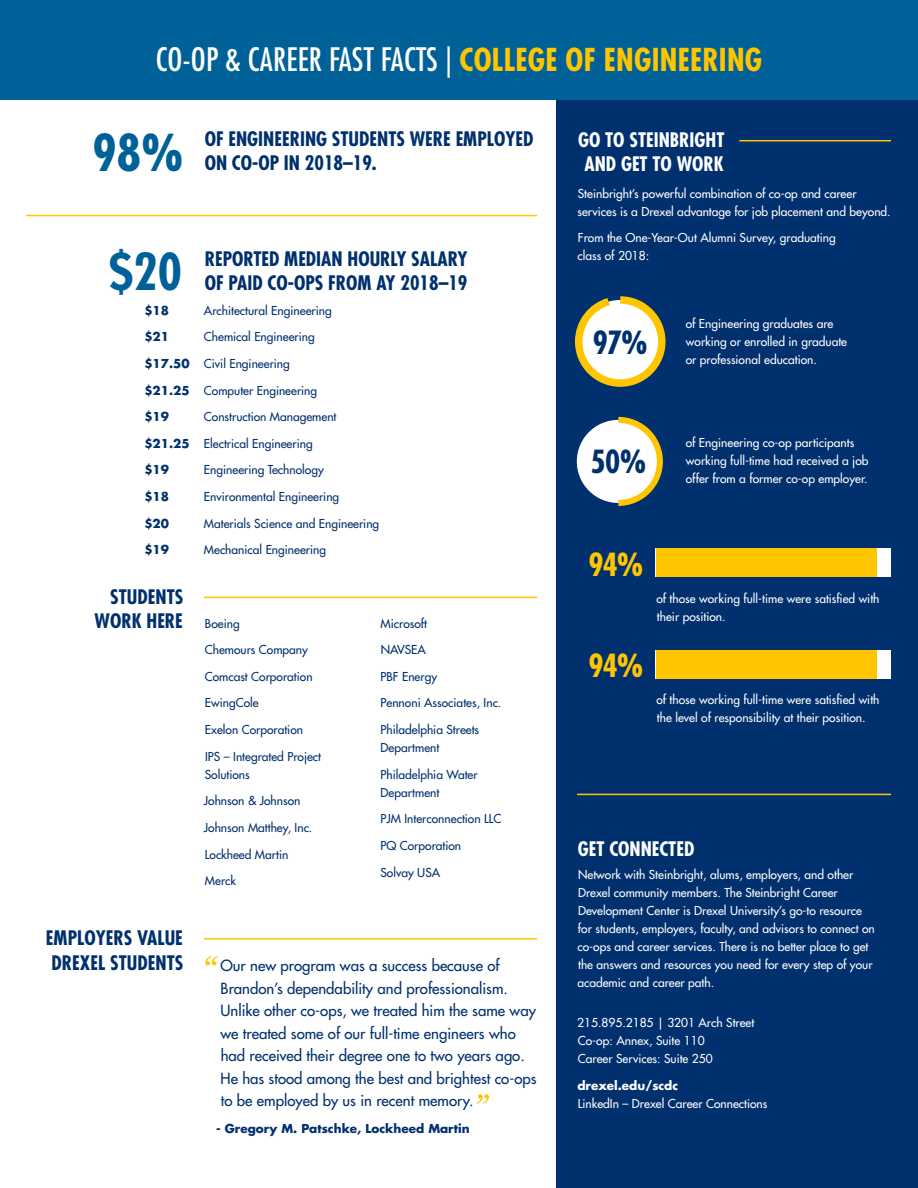
<style>
.page{position:relative;width:918px;height:1188px;background:#fff}
.page>*{position:absolute;margin:0;border:0;box-sizing:border-box;transform-origin:0 0}
.big_number{font:700 condensed 49.5px "Futura Std";color:#006198}
.t1{font:condensed 31.5px "Futura Std";letter-spacing:.01em;color:#fff}
.graph_number{font:700 condensed 31.05px "Futura Std";color:#00306d}
.graph_number-2{font:700 condensed 31.05px "Futura Std";color:#ffc500}
.subhead{font:700 condensed 19.5px/24px "Futura Std";color:#00306d}
.subhead-2{font:700 condensed 19.5px/24px "Futura Std";color:#fff;text-align:center}
.body{font:500 15px/22.5px "Futura Std";color:#00306d}
.body-2{font:500 12px/18px "Futura Std";color:#fff}
.body-3{font:500 12px/18px "Futura Std";color:#00306d}
.body-4{font:700 12px "Futura Std";color:#00306d}
.s1{font-weight:700;font-size:30.75px;color:#ffc500}
.s2{font-weight:700}
</style>
<div class="page">
<div style="left:557px;top:0;width:361px;height:1188px;background:#00306d"></div>
<div style="left:0;top:0;width:918px;height:100px;background:#006198"></div>
<div style="left:577px;top:420px;width:83px;height:83px;background:#fff;border-radius:50%"></div>
<hr style="left:577px;top:794px;width:314px;height:1px;background:#ffc500">
<hr style="left:739px;top:140px;width:152px;height:1px;background:#ffc500">
<div style="left:656px;top:650px;width:235px;height:29px;background:#fff"></div>
<div style="left:656px;top:650px;width:220px;height:29px;background:#ffc500"></div>
<div style="left:655px;top:549px;width:235px;height:28px;background:#fff"></div>
<div style="left:656px;top:548px;width:220px;height:29px;background:#ffc500"></div>
<svg style="left:205px;top:956px;width:13px;height:9px"></svg>
<svg style="left:477px;top:1094px;width:12px;height:10px"></svg>
<hr style="left:204px;top:597px;width:333px;height:1px;background:#ffc500">
<hr style="left:204px;top:938px;width:333px;height:2px;background:#ffc500">
<hr style="left:26px;top:215px;width:511px;height:1px;background:#ffc500">
<svg style="left:612px;top:416px;width:51px;height:90px"></svg>
<svg style="left:575px;top:296px;width:91px;height:91px"></svg>
<p class="t1" style="left:156px;top:40px;width:608px">CO-OP &amp; CAREER FAST FACTS | <span class="s1">COLLEGE OF ENGINEERING</span></p>
<p class="big_number" style="left:93px;top:122px;width:92px">98%</p>
<p class="subhead" style="left:205px;top:127px;width:330px">OF ENGINEERING STUDENTS WERE EMPLOYED<br>ON CO-OP IN 2018–19.</p>
<p class="big_number" style="left:109px;top:241px;width:74px">$20</p>
<p class="subhead" style="left:205px;top:247px;width:264px">REPORTED MEDIAN HOURLY SALARY<br>OF PAID CO-OPS FROM AY 2018–19</p>
<p class="body-4" style="left:144px;top:302px;width:26px">$18</p>
<p class="body-3" style="left:204px;top:301px;width:129px">Architectural Engineering</p>
<p class="body-4" style="left:144px;top:329px;width:26px">$21</p>
<p class="body-3" style="left:204px;top:328px;width:112px">Chemical Engineering</p>
<p class="body-3" style="left:144px;top:355px;width:147px"><span class="s2">$17.50</span> Civil Engineering</p>
<p class="body-3" style="left:144px;top:381px;width:174px"><span class="s2">$21.25</span> Computer Engineering</p>
<p class="body-4" style="left:144px;top:409px;width:26px">$19</p>
<p class="body-3" style="left:204px;top:408px;width:134px">Construction Management</p>
<p class="body-3" style="left:144px;top:434px;width:170px"><span class="s2">$21.25</span> Electrical Engineering</p>
<p class="body-4" style="left:144px;top:462px;width:26px">$19</p>
<p class="body-3" style="left:204px;top:461px;width:121px">Engineering Technology</p>
<p class="body-4" style="left:144px;top:489px;width:26px">$18</p>
<p class="body-3" style="left:204px;top:488px;width:137px">Environmental Engineering</p>
<p class="body-4" style="left:144px;top:515px;width:26px">$20</p>
<p class="body-3" style="left:204px;top:514px;width:177px">Materials Science and Engineering</p>
<p class="body-4" style="left:144px;top:542px;width:26px">$19</p>
<p class="body-3" style="left:204px;top:541px;width:124px">Mechanical Engineering</p>
<p class="subhead" style="left:95px;top:585px;width:90px;text-align:right">STUDENTS<br>WORK HERE</p>
<p class="subhead" style="left:46px;top:926px;width:139px">EMPLOYERS VALUE<br>DREXEL STUDENTS</p>
<p class="body-3" style="left:205px;top:614px;width:36px">Boeing</p>
<p class="body-3" style="left:205px;top:641px;width:105px">Chemours Company</p>
<p class="body-3" style="left:205px;top:667px;width:109px">Comcast Corporation</p>
<p class="body-3" style="left:205px;top:694px;width:55px">EwingCole</p>
<p class="body-3" style="left:205px;top:721px;width:100px">Exelon Corporation</p>
<p class="body-3" style="left:205px;top:747px;width:118px">IPS – Integrated Project<br>Solutions</p>
<p class="body-3" style="left:204px;top:792px;width:98px">Johnson &amp; Johnson</p>
<p class="body-3" style="left:204px;top:819px;width:110px">Johnson Matthey, Inc.</p>
<p class="body-3" style="left:205px;top:845px;width:85px">Lockheed Martin</p>
<p class="body-3" style="left:205px;top:872px;width:33px">Merck</p>
<p class="body-3" style="left:381px;top:614px;width:48px">Microsoft</p>
<p class="body-3" style="left:381px;top:641px;width:47px">NAVSEA</p>
<p class="body-3" style="left:381px;top:667px;width:58px">PBF Energy</p>
<p class="body-3" style="left:381px;top:694px;width:122px">Pennoni Associates, Inc.</p>
<p class="body-3" style="left:381px;top:721px;width:100px">Philadelphia Streets<br>Department</p>
<p class="body-3" style="left:381px;top:765px;width:99px">Philadelphia Water<br>Department</p>
<p class="body-3" style="left:381px;top:810px;width:122px">PJM Interconnection LLC</p>
<p class="body-3" style="left:381px;top:837px;width:82px">PQ Corporation</p>
<p class="body-3" style="left:380px;top:863px;width:61px">Solvay USA</p>
<p class="body" style="left:220px;top:955px;width:318px">Our new program was a success because of Brandon’s dependability and professionalism.<br>Unlike other co-ops, we treated him the same way we treated some of our full-time engineers who had received their degree one to two years ago.<br>He has stood among the best and brightest co-ops to be employed by us in recent memory.</p>
<p class="body-4" style="left:216px;top:1121px;width:255px">- Gregory M. Patschke, Lockheed Martin</p>
<p class="subhead-2" style="left:578px;top:128px;width:148px">GO TO STEINBRIGHT<br>AND GET TO WORK</p>
<p class="body-2" style="left:577px;top:184px;width:315px">Steinbright’s powerful combination of co-op and career services is a Drexel advantage for job placement and beyond.</p>
<p class="body-2" style="left:578px;top:229px;width:260px">From the One-Year-Out Alumni Survey, graduating class of 2018:</p>
<p class="graph_number" style="left:593px;top:323px;width:57px">97%</p>
<p class="body-2" style="left:686px;top:315px;width:163px">of Engineering graduates are working or enrolled in graduate or professional education.</p>
<p class="graph_number" style="left:590px;top:442px;width:57px">50%</p>
<p class="body-2" style="left:686px;top:434px;width:184px">of Engineering co-op participants working full-time had received a job offer from a former co-op employer.</p>
<p class="graph_number-2" style="left:589px;top:545px;width:56px">94%</p>
<p class="graph_number-2" style="left:589px;top:646px;width:56px">94%</p>
<p class="body-2" style="left:656px;top:589px;width:225px">of those working full-time were satisfied with their position.</p>
<p class="body-2" style="left:656px;top:690px;width:225px">of those working full-time were satisfied with the level of responsibility at their position.</p>
<p class="subhead-2" style="left:578px;top:836px;width:118px">GET CONNECTED</p>
<p class="body-2" style="left:577px;top:866px;width:299px">Network with Steinbright, alums, employers, and other Drexel community members. The Steinbright Career Development Center is Drexel University’s go-to resource for students, employers, faculty, and advisors to connect on co-ops and career services. There is no better place to get the answers and resources you need for every step of your academic and career path.</p>
<p class="body-2" style="left:577px;top:1014px;width:179px">215.895.2185 | 3201 Arch Street<br>Co-op: Annex, Suite 110<br>Career Services: Suite 250</p>
<p class="body-2" style="left:577px;top:1076px;width:192px"><span class="s2">drexel.edu/scdc<br></span>LinkedIn – Drexel Career Connections</p>
</div>
